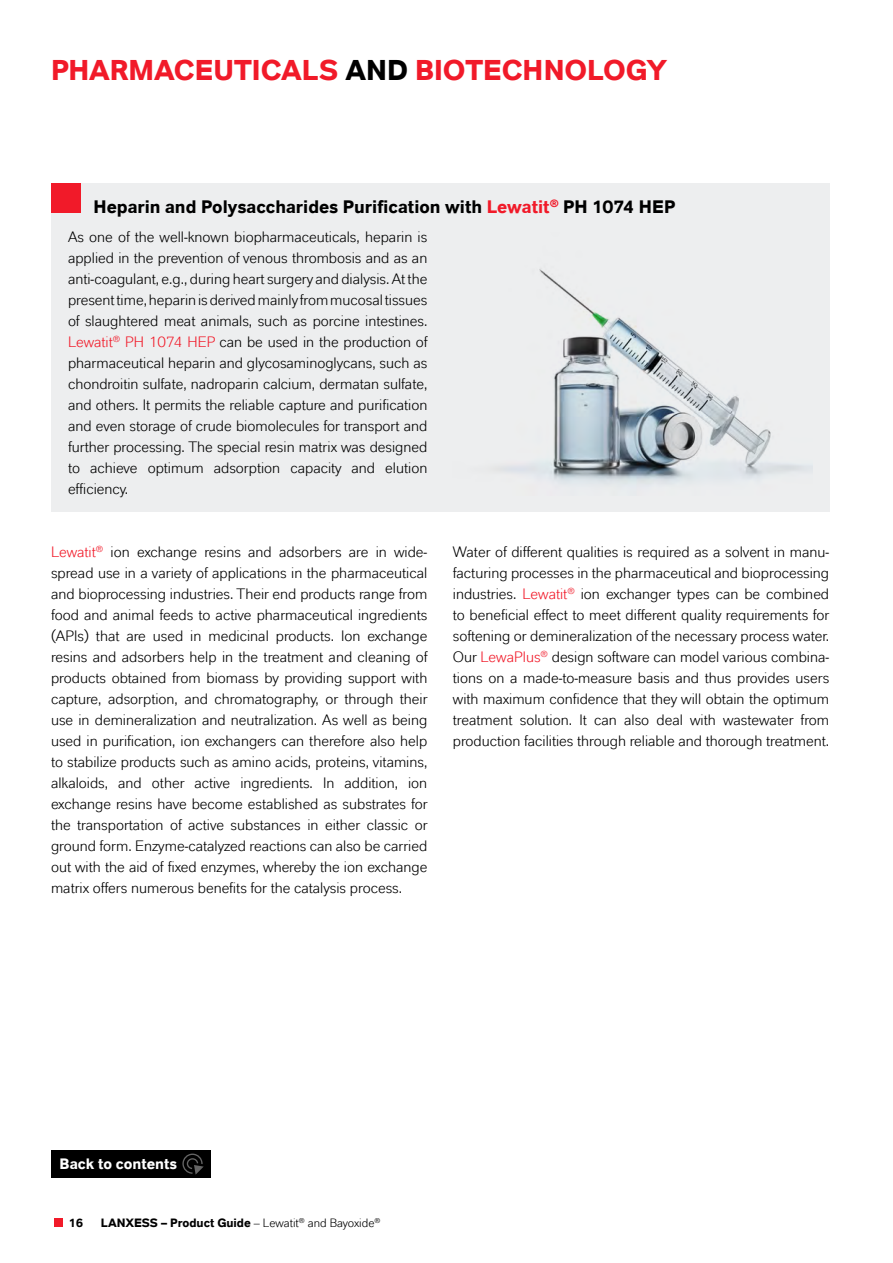
<style>
.page{position:relative;width:893px;height:1263px;background:#fff}
.page>*{position:absolute;margin:0;border:0;box-sizing:border-box;transform-origin:0 0}
.t1{font:700 28.5px "Lanxess Global";color:#f11a29}
.t2{font:700 18px "Lanxess Global";color:#000}
.t3{font:15px/21px "Lanxess Global";color:#000;text-align:justify}
.t4{font:700 15px "Lanxess Global";color:#fff}
.t5{font:700 12px "Lanxess Global";color:#000}
.s1{color:#000}
.s2{color:#f11a29}
.s3{font-weight:400}
</style>
<div class="page">
<div style="left:54px;top:1218px;width:9px;height:9px;background:#f11a29"></div>
<div style="left:51px;top:183px;width:778px;height:328px;background:#edeeef"></div>
<div style="left:51px;top:183px;width:30px;height:30px;background:#f11a29"></div>
<img style="left:497px;top:269px;width:315px;height:216px">
<div style="left:51px;top:1150px;width:159px;height:28px;background:#000"></div>
<div style="left:182px;top:1153px;width:21px;height:21px;border:1px solid #fff;border-radius:50%"></div>
<svg style="left:186px;top:1157px;width:18px;height:17px"></svg>
<h1 class="t1" style="left:51px;top:53px;width:618px">PHARMACEUTICALS <span class="s1">AND</span> BIOTECHNOLOGY</h1>
<p class="t2" style="left:94px;top:196px;width:584px">Heparin and Polysaccharides Purification with <span class="s2">Lewatit</span><sup>®</sup> PH 1074 HEP</p>
<p class="t3" style="left:68px;top:226px;width:361px">As one of the well-known biopharmaceuticals, heparin is applied in the prevention of venous thrombosis and as an anti-coagulant, e.g., during heart surgery and dialysis. At the present time, heparin is derived mainly from mucosal tissues of slaughtered meat animals, such as porcine intestines.<br><span class="s2">Lewatit</span><sup>®</sup> <span class="s2">PH 1074 HEP</span> can be used in the production of pharmaceutical heparin and glycosaminoglycans, such as chondroitin sulfate, nadroparin calcium, dermatan sulfate, and others. It permits the reliable capture and purification and even storage of crude biomolecules for transport and further processing. The special resin matrix was designed to achieve optimum adsorption capacity and elution efficiency.</p>
<p class="t3" style="left:51px;top:541px;width:378px"><span class="s2">Lewatit</span><sup>®</sup> ion exchange resins and adsorbers are in wide&shy;spread use in a variety of applications in the pharmaceutical and bioprocessing industries. Their end products range from food and animal feeds to active pharmaceutical ingredients (APIs) that are used in medicinal products. Ion exchange resins and adsorbers help in the treatment and cleaning of products obtained from biomass by providing support with capture, adsorption, and chromatography, or through their use in demineralization and neutralization. As well as being used in purification, ion exchangers can therefore also help to stabilize products such as amino acids, proteins, vitamins, alkaloids, and other active ingredients. In addition, ion exchange resins have become established as substrates for the transportation of active substances in either classic or ground form. Enzyme-catalyzed reactions can also be carried out with the aid of fixed enzymes, whereby the ion exchange matrix offers numerous benefits for the catalysis process.</p>
<p class="t3" style="left:453px;top:541px;width:378px">Water of different qualities is required as a solvent in manu&shy;facturing processes in the pharmaceutical and bioprocessing industries. <span class="s2">Lewatit</span><sup>®</sup> ion exchanger types can be combined to beneficial effect to meet different quality requirements for softening or demineralization of the necessary process water.<br>Our <span class="s2">LewaPlus</span><sup>®</sup> design software can model various combina&shy;tions on a made-to-measure basis and thus provides users with maximum confidence that they will obtain the optimum treatment solution. It can also deal with wastewater from production facilities through reliable and thorough treatment.</p>
<p class="t4" style="left:60px;top:1155px;width:119px">Back to contents</p>
<p class="t5" style="left:69px;top:1215px;width:16px">16</p>
<p class="t5" style="left:101px;top:1215px;width:281px">LANXESS – Product Guide <span class="s3">– Lewatit</span><sup>®</sup> <span class="s3">and Bayoxide</span><sup>®</sup></p>
</div>
